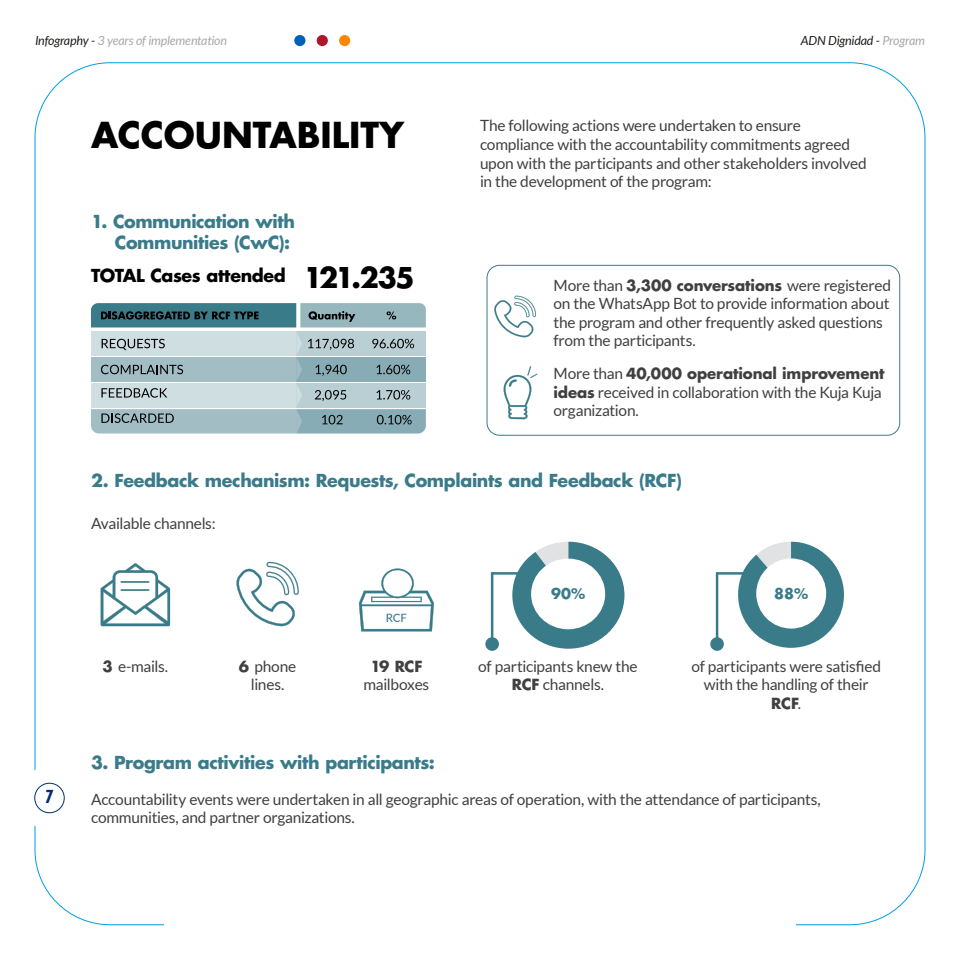
<style>
.page{position:relative;width:960px;height:960px;background:#fff}
.page>*{position:absolute;margin:0;border:0;box-sizing:border-box;transform-origin:0 0}
.títulares{font:700 35px "Futura LT Pro";color:#000}
.subtítulos{font:700 28px "Futura LT Pro";letter-spacing:-.085em;color:#000}
.subtítulos-2{font:700 17.5px "Futura LT Pro";letter-spacing:-.02em;color:#3a7b8a}
.subtítulos-3{font:700 17.5px "Futura LT Pro";letter-spacing:-.025em;color:#000}
.pie_de_imágenes{font:700 condensed 17.5px "Futura LT Pro";color:#002f6c}
.parrafo{font:15.5px/18.6px "Lato";letter-spacing:-.015em;color:#404040}
.parrafo-2{font:700 15px "Futura LT Pro";letter-spacing:-.005em;color:#404040}
.títulares-2{font:700 14.5px "Futura LT Pro";color:#3a7b8a}
.t1{font:italic 12.5px "Lato";letter-spacing:-.015em;color:#a7a8a9}
.t2{font:italic 12.5px "Lato";letter-spacing:-.015em;color:#1d1d1b}
.parrafo-3{font:500 11.5px "Lato";color:#3a7b8a}
.s1{color:#1d1d1b}
.s2{color:#a7a8a9}
.s3{font-family:"Futura LT Pro";font-weight:700;font-size:15px}
.s4{font-family:"Lato";font-weight:400;font-size:15.5px}
</style>
<div class="page">
<div style="left:34px;top:783px;width:31px;height:30px;border:1px solid #002f6c;border-radius:50%"></div>
<div style="left:294px;top:35px;width:11px;height:11px;background:#005fb6;border-radius:50%"></div>
<div style="left:317px;top:35px;width:11px;height:11px;background:#ae172b;border-radius:50%"></div>
<div style="left:339px;top:35px;width:11px;height:11px;background:#fa8900;border-radius:50%"></div>
<svg style="left:101px;top:563px;width:69px;height:63px"></svg>
<svg style="left:236px;top:562px;width:63px;height:64px"></svg>
<svg style="left:359px;top:568px;width:75px;height:63px"></svg>
<hr style="left:491px;top:572px;width:2px;height:72px;background:#3a7b8a">
<svg style="left:512px;top:542px;width:112px;height:107px"></svg>
<div style="left:531px;top:559px;width:74px;height:70px;background:#fff;border-radius:50%"></div>
<hr style="left:492px;top:572px;width:27px;height:3px;background:#3a7b8a">
<div style="left:487px;top:639px;width:11px;height:11px;background:#3a7b8a;border-radius:50%"></div>
<div style="left:485px;top:637px;width:14px;height:14px;border:2px solid #3a7b8a;border-radius:50%"></div>
<svg style="left:738px;top:542px;width:106px;height:106px"></svg>
<div style="left:756px;top:558px;width:70px;height:71px;background:#fff;border-radius:50%"></div>
<hr style="left:717px;top:572px;width:27px;height:3px;background:#3a7b8a">
<hr style="left:716px;top:572px;width:2px;height:72px;background:#3a7b8a">
<div style="left:712px;top:639px;width:11px;height:11px;background:#3a7b8a;border-radius:50%"></div>
<div style="left:710px;top:637px;width:14px;height:14px;border:2px solid #3a7b8a;border-radius:50%"></div>
<svg style="left:494px;top:296px;width:42px;height:41px"></svg>
<svg style="left:504px;top:366px;width:33px;height:53px"></svg>
<div style="left:487px;top:265px;width:413px;height:170px;border:1px solid #3a7b8a;border-radius:12px"></div>
<svg style="left:91px;top:303px;width:335px;height:131px;background:#9cb6bc"></svg>
<p class="t1" style="left:35px;top:34px;width:193px"><span class="s1">Infography -</span> 3 years of implementation</p>
<p class="t2" style="left:801px;top:34px;width:126px">ADN Dignidad - <span class="s2">Program</span></p>
<p class="títulares" style="left:91px;top:108px;width:315px">ACCOUNTABILITY</p>
<p class="parrafo" style="left:480px;top:116px;width:388px">The following actions were undertaken to ensure compliance with the accountability commitments agreed upon with the participants and other stakeholders involved in the development of the program:</p>
<p class="subtítulos-2" style="left:91px;top:208px;width:206px">1. Communication with</p>
<p class="subtítulos-2" style="left:115px;top:229px;width:177px">Communities (CwC):</p>
<p class="subtítulos-3" style="left:91px;top:262px;width:196px">TOTAL Cases attended</p>
<p class="subtítulos" style="left:303px;top:256px;width:113px">121.235</p>
<p class="parrafo" style="left:554px;top:276px;width:339px">More than <span class="s3">3,300 conversations</span> were registered on the WhatsApp Bot to provide information about the program and other frequently asked questions from the participants.</p>
<p class="parrafo-2" style="left:554px;top:362px;width:333px"><span class="s4">More than</span> 40,000 operational improvement</p>
<p class="parrafo" style="left:554px;top:383px;width:330px"><span class="s3">ideas</span> received in collaboration with the Kuja Kuja organization.</p>
<p class="pie_de_imágenes" style="left:45px;top:785px;width:10px">7</p>
<p class="subtítulos-2" style="left:91px;top:467px;width:592px">2. Feedback mechanism: Requests, Complaints and Feedback (RCF)</p>
<p class="parrafo" style="left:91px;top:514px;width:126px">Available channels:</p>
<p class="parrafo-3" style="left:386px;top:610px;width:23px">RCF</p>
<p class="parrafo" style="left:103px;top:657px;width:67px"><span class="s3">3</span> e-mails.</p>
<p class="parrafo" style="left:239px;top:657px;width:59px;text-align:center"><span class="s3">6</span> phone lines.</p>
<p class="parrafo-2" style="left:370px;top:654px;width:54px">19 RCF</p>
<p class="parrafo" style="left:363px;top:675px;width:67px">mailboxes</p>
<p class="títulares-2" style="left:551px;top:583px;width:36px">90%</p>
<p class="parrafo" style="left:478px;top:657px;width:161px;text-align:center">of participants knew the<br><span class="s3">RCF</span> channels.</p>
<p class="títulares-2" style="left:774px;top:582px;width:36px">88%</p>
<p class="parrafo" style="left:691px;top:657px;width:191px;text-align:center">of participants were satisfied with the handling of their</p>
<p class="parrafo-2" style="left:771px;top:692px;width:31px">RCF<span class="s4">.</span></p>
<p class="subtítulos-2" style="left:91px;top:749px;width:345px">3. Program activities with participants:</p>
<p class="parrafo" style="left:91px;top:790px;width:731px">Accountability events were undertaken in all geographic areas of operation, with the attendance of participants, communities, and partner organizations.</p>
</div>
